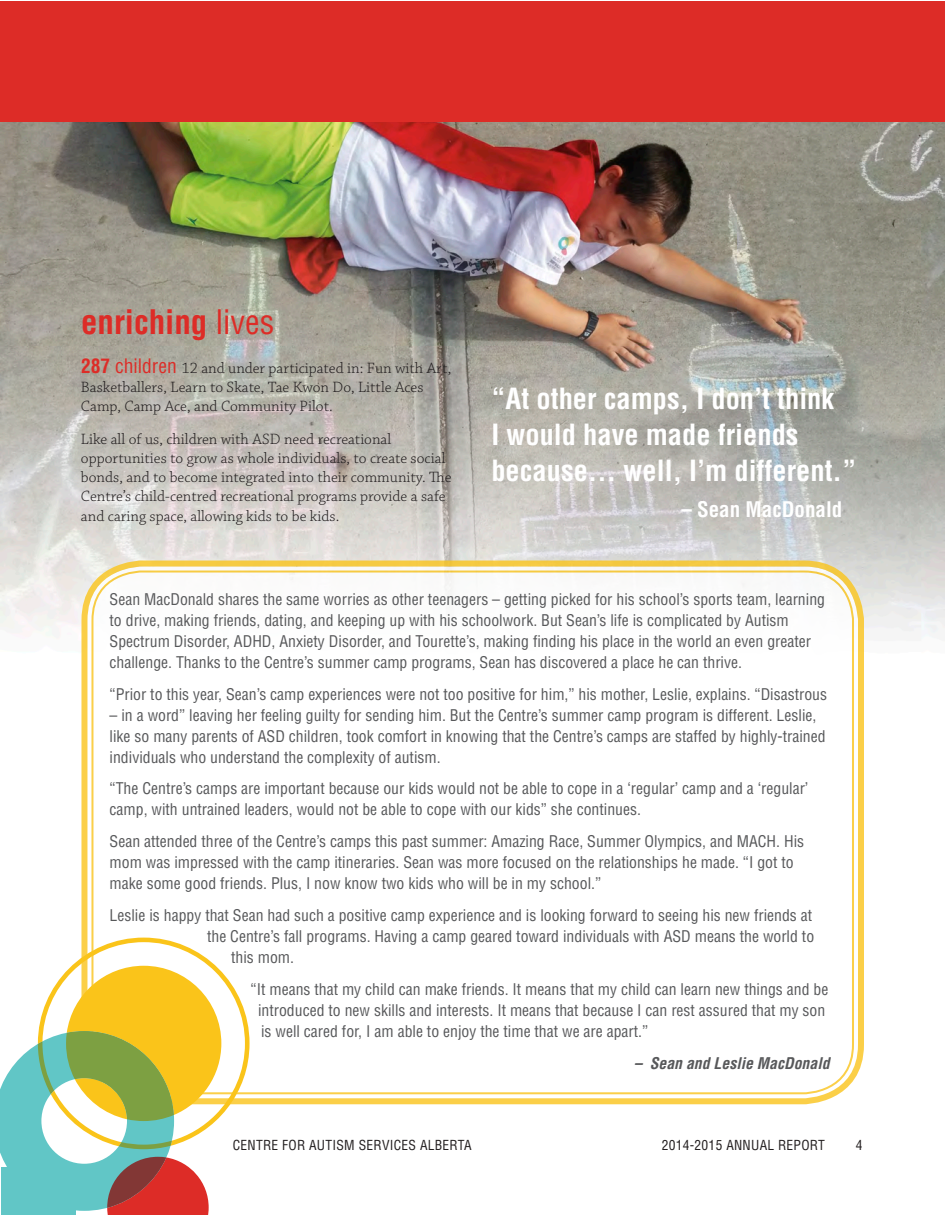
<style>
.page{position:relative;width:945px;height:1215px;background:#fff}
.page>*{position:absolute;margin:0;border:0;box-sizing:border-box;transform-origin:0 0}
.t1{font:700 condensed 33px "Helvetica";color:#dd2c27}
.t2{font:700 condensed 28.5px/36px "Helvetica";color:#fff}
.t3{font:700 condensed 21px "Helvetica";color:#fff}
.t4{font:condensed 15.75px/21px "Helvetica";color:#57585a}
.t5{font:300 15.75px/19px "Chaparral Pro";color:#231f20}
.t6{font:italic 700 condensed 15.75px "Helvetica";color:#57585a}
.t7{font:condensed 13.5px "Helvetica";letter-spacing:.02em;color:#231f20}
.s1{font-weight:400}
.s2{font-family:"Helvetica";font-weight:700;font-stretch:condensed;font-size:19.5px;color:#dd2c27}
.s3{font-family:"Helvetica";font-weight:400;font-stretch:condensed;font-size:19.5px;color:#dd2c27}
</style>
<div class="page">
<img style="left:0;top:122px;width:945px;height:983px">
<div style="left:87px;top:567px;width:771px;height:531px;background:#fff;border-radius:54px"></div>
<div style="left:81px;top:561px;width:783px;height:543px;border:6px solid #fac41b;border-radius:57px"></div>
<div style="left:0;top:1px;width:945px;height:121px;background:#dd2c27"></div>
<svg style="left:0;top:938px;width:250px;height:277px"></svg>
<h1 class="t1" style="left:81px;top:302px;width:195px">enriching <span class="s1">lives</span></h1>
<p class="t5" style="left:81px;top:359px;width:372px"><span class="s2">287</span> <span class="s3">children</span> 12 and under participated in: Fun with Art,<br>Basketballers, Learn to Skate, Tae Kwon Do, Little Aces<br>Camp, Camp Ace, and Community Pilot.</p>
<p class="t5" style="left:81px;top:430px;width:372px">Like all of us, children with ASD need recreational opportunities to grow as whole individuals, to create social bonds, and to become integrated into their community. The Centre’s child-centred recreational programs provide a safe and caring space, allowing kids to be kids.</p>
<h2 class="t2" style="left:491px;top:381px;width:366px">“At other camps, I don’t think<br>I would have made friends because… well, I’m different.”</h2>
<h3 class="t3" style="left:681px;top:497px;width:163px">– Sean MacDonald</h3>
<p class="t4" style="left:110px;top:588px;width:717px">Sean MacDonald shares the same worries as other teenagers – getting picked for his school’s sports team, learning to drive, making friends, dating, and keeping up with his schoolwork. But Sean’s life is complicated by Autism Spectrum Disorder, ADHD, Anxiety Disorder, and Tourette’s, making finding his place in the world an even greater challenge. Thanks to the Centre’s summer camp programs, Sean has discovered a place he can thrive.</p>
<p class="t4" style="left:110px;top:683px;width:719px">“Prior to this year, Sean’s camp experiences were not too positive for him,” his mother, Leslie, explains. “Disastrous</p>
<p class="t4" style="left:110px;top:704px;width:717px">– in a word” leaving her feeling guilty for sending him. But the Centre’s summer camp program is different. Leslie, like so many parents of AS D children, took comfort in knowing that the Centre’s camps are staffed by highly-trained individuals who understand the complexity of autism.</p>
<p class="t4" style="left:110px;top:778px;width:700px">“The Centre’s camps are important because our kids would not be able to cope in a ‘regular’ camp and a ‘regular’ camp, with untrained leaders, would not be able to cope with our kids” she continues.</p>
<p class="t4" style="left:110px;top:831px;width:638px">Sean attended three of the Centre’s camps this past summer: Amazing Race, Summer Olympics, and MAC</p>
<p class="t4" style="left:110px;top:831px;width:696px;text-indent:657px">H. His mom was impressed with the camp itineraries. Sean was more focused on the relationships he made. “I got to make some good friends. Plus, I now know two kids who will be in my school.”</p>
<p class="t4" style="left:110px;top:904px;width:704px">Leslie is happy that Sean had such a positive camp experience and is looking forward to seeing his new friends at</p>
<p class="t4" style="left:207px;top:925px;width:609px">the Centre’s fall programs. Having a camp geared toward individuals with AS D means the world to</p>
<p class="t4" style="left:231px;top:946px;width:64px">this mom.</p>
<p class="t4" style="left:258px;top:978px;width:572px;text-indent:-7px">“It means that my child can make friends. It means that my child can learn new things and be introduced to new skills and interests. It means that because I can rest assured that my son is well cared for, I am able to enjoy the time that we are apart.”</p>
<p class="t6" style="left:634px;top:1053px;width:197px">– Sean and Leslie MacDonald</p>
<p class="t7" style="left:233px;top:1136px;width:240px">centre for autism services alberta</p>
<p class="t7" style="left:662px;top:1136px;width:165px">2014-2015 Annual Report</p>
<p class="t7" style="left:856px;top:1136px;width:8px">4</p>
</div>
